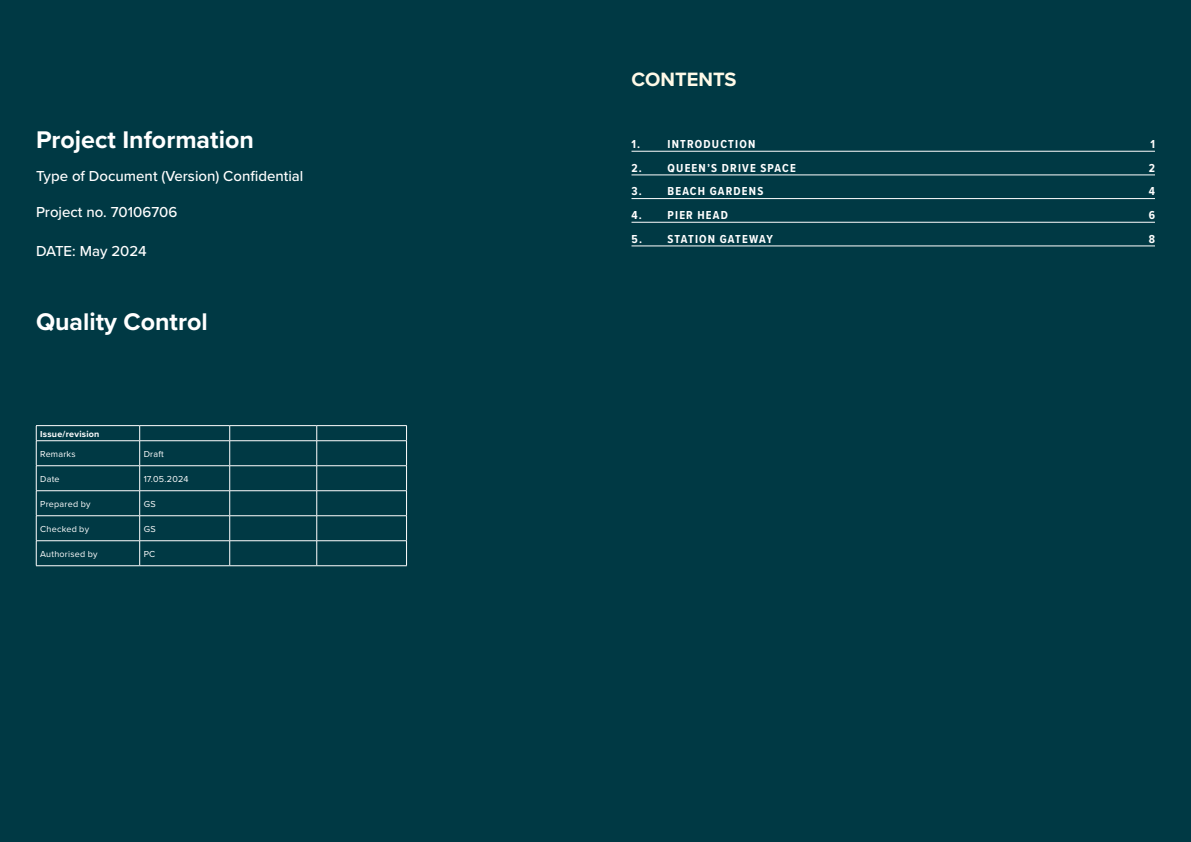
<style>
.page{position:relative;width:1191px;height:842px;background:#003944}
.page>*{position:absolute;margin:0;border:0;box-sizing:border-box;transform-origin:0 0}
.t1{font:700 25px "Proxima Nova";color:#fff}
.sub_Chapter_Headings_white{font:700 20px "Proxima Nova";color:#fffae8}
.t2{font:500 15px "Proxima Nova";color:#fff}
.TOC_Main_Chapter{font:700 12px "Proxima Nova Cond";letter-spacing:.1em;color:#fff}
.Icon_Text_White{font:9px "Proxima Nova";letter-spacing:.025em;color:#fff}
.Icon_Text_White-2{font:700 9px "Proxima Nova";letter-spacing:.025em;color:#fff}
</style>
<div class="page">
<hr style="left:631px;top:151px;width:524px;height:1px;background:#fff">
<hr style="left:631px;top:175px;width:524px;height:1px;background:#fff">
<hr style="left:631px;top:198px;width:524px;height:1px;background:#fff">
<hr style="left:631px;top:222px;width:524px;height:1px;background:#fff">
<hr style="left:631px;top:246px;width:524px;height:1px;background:#fff">
<hr style="left:36px;top:425px;width:104px;height:1px;background:#fff">
<hr style="left:140px;top:425px;width:90px;height:1px;background:#fff">
<hr style="left:230px;top:425px;width:87px;height:1px;background:#fff">
<hr style="left:317px;top:425px;width:90px;height:1px;background:#fff">
<hr style="left:36px;top:440px;width:104px;height:1px;background:#fff">
<hr style="left:140px;top:440px;width:90px;height:1px;background:#fff">
<hr style="left:230px;top:440px;width:87px;height:1px;background:#fff">
<hr style="left:317px;top:440px;width:90px;height:1px;background:#fff">
<hr style="left:36px;top:465px;width:104px;height:1px;background:#fff">
<hr style="left:140px;top:465px;width:90px;height:1px;background:#fff">
<hr style="left:230px;top:465px;width:87px;height:1px;background:#fff">
<hr style="left:317px;top:465px;width:90px;height:1px;background:#fff">
<hr style="left:36px;top:490px;width:104px;height:1px;background:#fff">
<hr style="left:140px;top:490px;width:90px;height:1px;background:#fff">
<hr style="left:230px;top:490px;width:87px;height:1px;background:#fff">
<hr style="left:317px;top:490px;width:90px;height:1px;background:#fff">
<hr style="left:36px;top:515px;width:104px;height:1px;background:#fff">
<hr style="left:140px;top:515px;width:90px;height:1px;background:#fff">
<hr style="left:230px;top:515px;width:87px;height:1px;background:#fff">
<hr style="left:317px;top:515px;width:90px;height:1px;background:#fff">
<hr style="left:36px;top:540px;width:104px;height:1px;background:#fff">
<svg style="left:36px;top:426px;width:1px;height:139px"></svg>
<hr style="left:140px;top:540px;width:90px;height:1px;background:#fff">
<svg style="left:139px;top:426px;width:1px;height:139px"></svg>
<hr style="left:230px;top:540px;width:87px;height:1px;background:#fff">
<svg style="left:229px;top:426px;width:1px;height:139px"></svg>
<hr style="left:317px;top:540px;width:90px;height:1px;background:#fff">
<svg style="left:316px;top:426px;width:1px;height:139px"></svg>
<svg style="left:406px;top:426px;width:1px;height:139px"></svg>
<hr style="left:36px;top:565px;width:104px;height:1px;background:#fff">
<hr style="left:140px;top:565px;width:90px;height:1px;background:#fff">
<hr style="left:230px;top:565px;width:87px;height:1px;background:#fff">
<hr style="left:317px;top:565px;width:90px;height:1px;background:#fff">
<p class="t1" style="left:36px;top:121px;width:219px">Project Information</p>
<p class="t2" style="left:36px;top:165px;width:269px">Type of Document (Version) Confidential</p>
<p class="t2" style="left:36px;top:201px;width:143px">Project no. 70106706</p>
<p class="t2" style="left:36px;top:240px;width:112px">DATE: May 2024</p>
<p class="t1" style="left:36px;top:303px;width:173px">Quality Control</p>
<p class="Icon_Text_White-2" style="left:40px;top:427px;width:61px">Issue/revision</p>
<p class="Icon_Text_White" style="left:40px;top:447px;width:37px">Remarks</p>
<p class="Icon_Text_White" style="left:144px;top:447px;width:22px">Draft</p>
<p class="Icon_Text_White" style="left:40px;top:472px;width:21px">Date</p>
<p class="Icon_Text_White" style="left:144px;top:472px;width:46px">17.05.2024</p>
<p class="Icon_Text_White" style="left:40px;top:497px;width:52px">Prepared by</p>
<p class="Icon_Text_White" style="left:144px;top:497px;width:13px">GS</p>
<p class="Icon_Text_White" style="left:40px;top:522px;width:50px">Checked by</p>
<p class="Icon_Text_White" style="left:144px;top:522px;width:13px">GS</p>
<p class="Icon_Text_White" style="left:40px;top:547px;width:59px">Authorised by</p>
<p class="Icon_Text_White" style="left:144px;top:547px;width:13px">PC</p>
<p class="sub_Chapter_Headings_white" style="left:631px;top:64px;width:106px">CONTENTS</p>
<p class="TOC_Main_Chapter" style="left:631px;top:135px;width:125px">1. INTRODUCTION</p>
<p class="TOC_Main_Chapter" style="left:1150px;top:135px;width:6px">1</p>
<p class="TOC_Main_Chapter" style="left:631px;top:159px;width:166px">2. QUEEN’S DRIVE SPACE</p>
<p class="TOC_Main_Chapter" style="left:1148px;top:159px;width:8px">2</p>
<p class="TOC_Main_Chapter" style="left:631px;top:183px;width:133px">3. BEACH GARDENS</p>
<p class="TOC_Main_Chapter" style="left:1148px;top:183px;width:8px">4</p>
<p class="TOC_Main_Chapter" style="left:631px;top:206px;width:98px">4. PIER HEAD</p>
<p class="TOC_Main_Chapter" style="left:1148px;top:206px;width:8px">6</p>
<p class="TOC_Main_Chapter" style="left:631px;top:230px;width:143px">5. STATION GATEWAY</p>
<p class="TOC_Main_Chapter" style="left:1148px;top:230px;width:8px">8</p>
</div>
